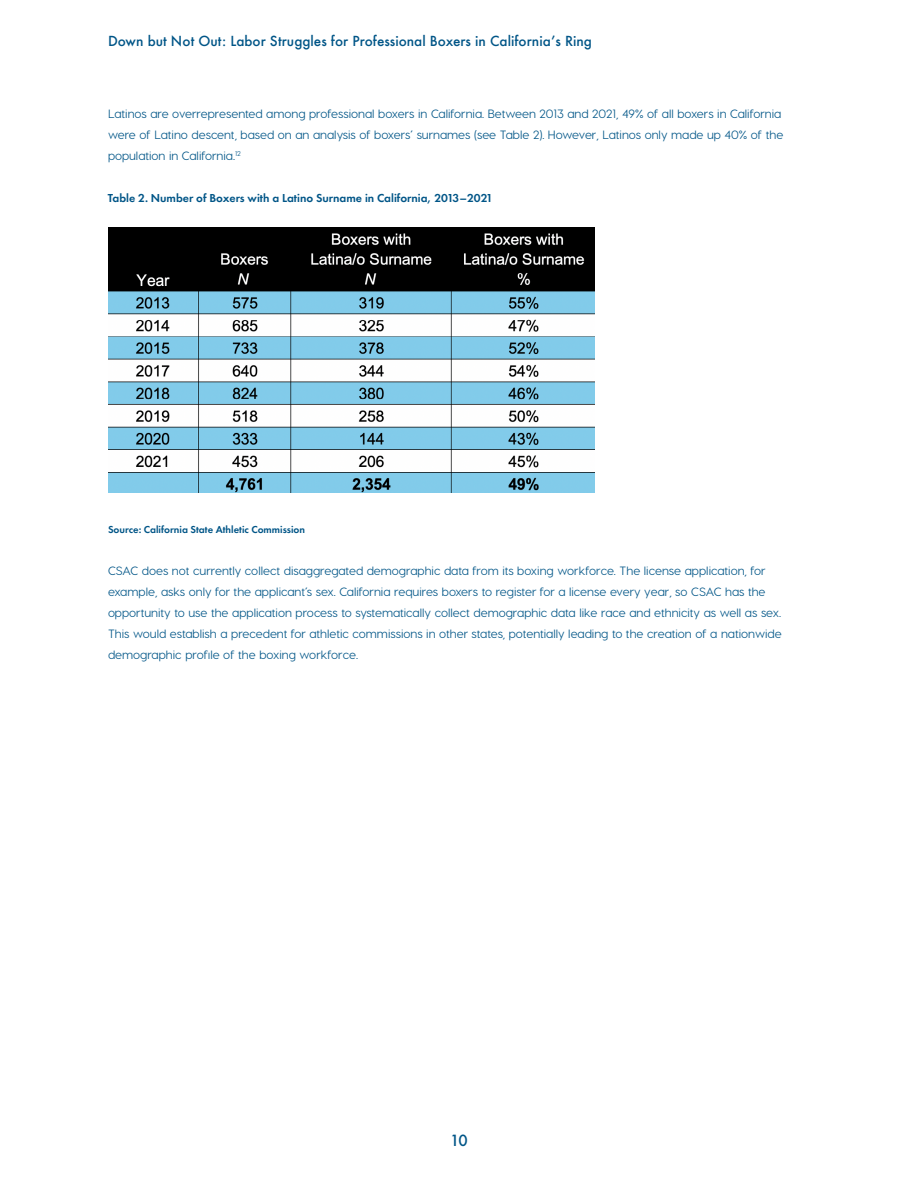
<style>
.page{position:relative;width:918px;height:1188px;background:#fff}
.page>*{position:absolute;margin:0;border:0;box-sizing:border-box;transform-origin:0 0}
.t1{font:500 15px "Futura";color:#005587}
.t2{font:500 13.5px "Futura";color:#005587}
.t3{font:500 12px/21px "Visby CF";color:#005587}
.t4{font:600 12px "Futura PT";color:#005587}
.t5{font:600 10.5px "Futura PT";color:#005587}
</style>
<div class="page">
<img style="left:108px;top:228px;width:487px;height:264px">
<p class="t2" style="left:108px;top:31px;width:486px">Down but Not Out: Labor Struggles for Professional Boxers in California’s Ring</p>
<p class="t3" style="left:108px;top:103px;width:677px">Latinos are overrepresented among professional boxers in California. Between 2013 and 2021, 49% of all boxers in California were of Latino descent, based on an analysis of boxers’ surnames (see Table 2). However, Latinos only made up 40% of the population in California.<sup>12</sup></p>
<p class="t4" style="left:108px;top:190px;width:387px">Table 2. Number of Boxers with a Latino Surname in California, 2013–2021</p>
<p class="t5" style="left:108px;top:523px;width:199px">Source: California State Athletic Commission</p>
<p class="t3" style="left:108px;top:560px;width:675px">CSAC does not currently collect disaggregated demographic data from its boxing workforce. The license application, for example, asks only for the applicant’s sex. California requires boxers to register for a license every year, so CSAC has the opportunity to use the application process to systematically collect demographic data like race and ethnicity as well as sex.<br>This would establish a precedent for athletic commissions in other states, potentially leading to the creation of a nationwide demographic profile of the boxing workforce.</p>
<p class="t1" style="left:450px;top:1131px;width:19px">10</p>
</div>
